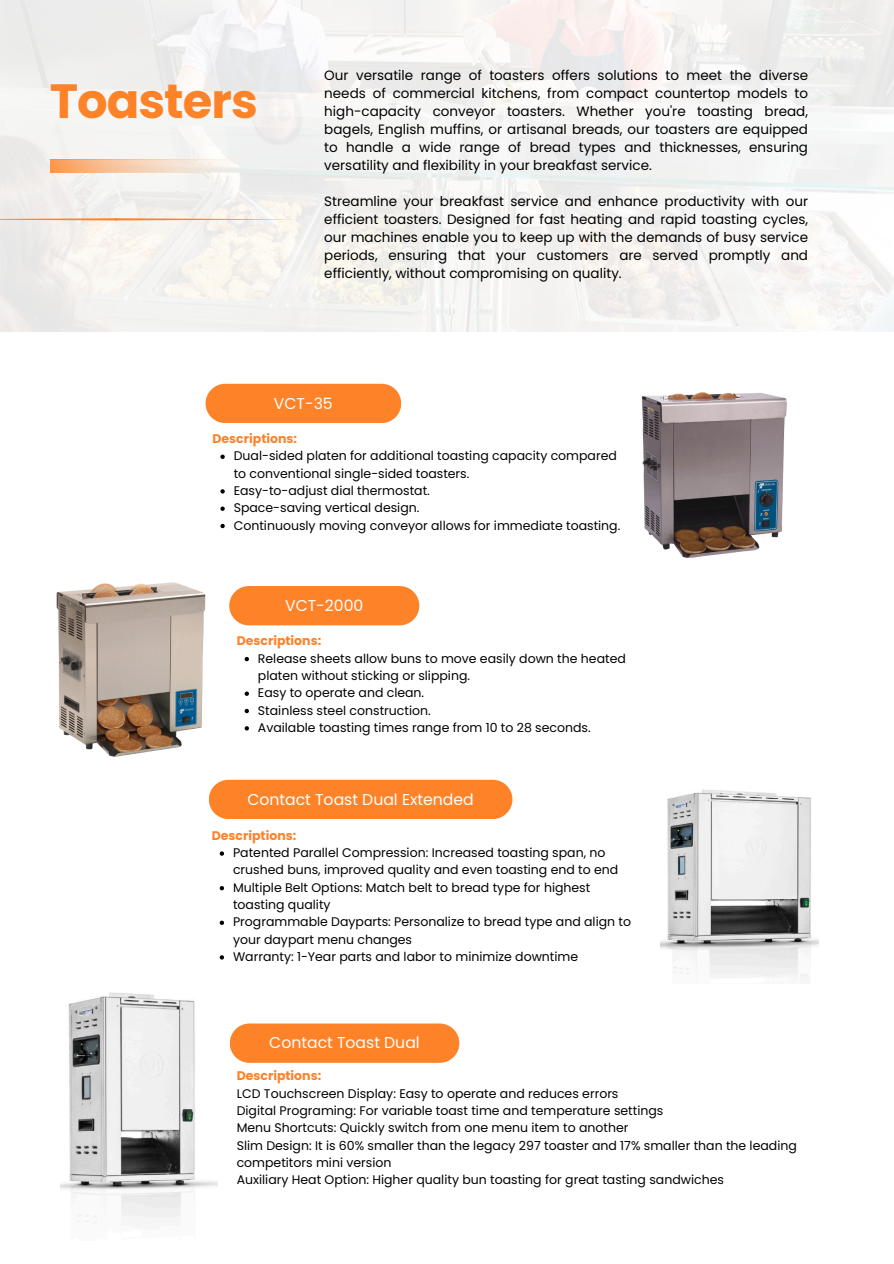
<style>
.page{position:relative;width:894px;height:1264px;background:#fff}
.page>*{position:absolute;margin:0;border:0;box-sizing:border-box;transform-origin:0 0}
.t1{font:700 48px "Poppins";letter-spacing:-.02em;color:#fd8228}
.t2{font:15.6px "Poppins";color:#fff}
.t3{font:13.5px/18px "Poppins";color:#000;text-align:justify}
.t4{font:12.45px/17.2px "Poppins";color:#000}
.t5{font:700 12.45px "Poppins";color:#fd8228}
</style>
<div class="page">
<div style="left:205px;top:384px;width:196px;height:39px;background:#fd8228;border-radius:20px"></div>
<img style="left:641px;top:392px;width:146px;height:166px">
<div style="left:229px;top:586px;width:190px;height:39px;background:#fd8228;border-radius:20px"></div>
<div style="left:209px;top:779px;width:303px;height:40px;background:#fd8228;border-radius:20px"></div>
<div style="left:230px;top:1023px;width:229px;height:39px;background:#fd8228;border-radius:20px"></div>
<img style="left:56px;top:582px;width:150px;height:175px">
<img style="left:60px;top:992px;width:158px;height:227px">
<img style="left:660px;top:790px;width:157px;height:189px">
<svg style="left:220px;top:454px;width:5px;height:5px"></svg>
<svg style="left:220px;top:489px;width:5px;height:4px"></svg>
<svg style="left:220px;top:506px;width:5px;height:5px"></svg>
<svg style="left:220px;top:524px;width:5px;height:4px"></svg>
<svg style="left:244px;top:657px;width:5px;height:4px"></svg>
<svg style="left:244px;top:691px;width:5px;height:5px"></svg>
<svg style="left:244px;top:709px;width:5px;height:4px"></svg>
<svg style="left:244px;top:726px;width:5px;height:4px"></svg>
<svg style="left:220px;top:851px;width:4px;height:4px"></svg>
<svg style="left:220px;top:886px;width:4px;height:4px"></svg>
<svg style="left:220px;top:920px;width:4px;height:5px"></svg>
<svg style="left:220px;top:955px;width:4px;height:4px"></svg>
<img style="left:0;top:0;width:893px;height:331px">
<svg style="left:51px;top:159px;width:185px;height:14px"></svg>
<svg style="left:0;top:218px;width:298px;height:2px"></svg>
<p class="t1" style="left:50px;top:68px;width:209px">Toasters</p>
<p class="t3" style="left:324px;top:66px;width:485px">Our versatile range of toasters offers solutions to meet the diverse needs of commercial kitchens, from compact countertop models to high-capacity conveyor toasters. Whether you're toasting bread, bagels, English muffins, or artisanal breads, our toasters are equipped to handle a wide range of bread types and thicknesses, ensuring versatility and flexibility in your breakfast service.</p>
<p class="t3" style="left:324px;top:192px;width:485px">Streamline your breakfast service and enhance productivity with our efficient toasters. Designed for fast heating and rapid toasting cycles, our machines enable you to keep up with the demands of busy service periods, ensuring that your customers are served promptly and efficiently, without compromising on quality.</p>
<p class="t2" style="left:274px;top:392px;width:60px">VCT-35</p>
<p class="t5" style="left:212px;top:430px;width:86px">Descriptions:</p>
<p class="t4" style="left:234px;top:447px;width:384px">Dual-sided platen for additional toasting capacity compared to conventional single-sided toasters.</p>
<p class="t4" style="left:234px;top:482px;width:197px">Easy-to-adjust dial thermostat.</p>
<p class="t4" style="left:234px;top:499px;width:187px">Space-saving vertical design.</p>
<p class="t4" style="left:234px;top:516px;width:388px">Continuously moving conveyor allows for immediate toasting.</p>
<h1 class="t2" style="left:285px;top:594px;width:80px">VCT-2000</h1>
<h2 class="t5" style="left:237px;top:632px;width:86px">Descriptions:</h2>
<h4 class="t4" style="left:258px;top:649px;width:369px">Release sheets allow buns to move easily down the heated platen without sticking or slipping.</h4>
<p class="t4" style="left:258px;top:684px;width:168px">Easy to operate and clean.</p>
<p class="t4" style="left:258px;top:701px;width:174px">Stainless steel construction.</p>
<p class="t4" style="left:258px;top:719px;width:334px">Available toasting times range from 10 to 28 seconds.</p>
<p class="t2" style="left:247px;top:788px;width:228px">Contact Toast Dual Extended</p>
<p class="t5" style="left:212px;top:826px;width:86px">Descriptions:</p>
<h3 class="t4" style="left:233px;top:844px;width:387px">Patented Parallel Compression: Increased toasting span, no crushed buns, improved quality and even toasting end to end</h3>
<h4 class="t4" style="left:233px;top:878px;width:359px">Multiple Belt Options: Match belt to bread type for highest toasting quality</h4>
<p class="t4" style="left:233px;top:913px;width:399px">Programmable Dayparts: Personalize to bread type and align to your daypart menu changes</p>
<p class="t4" style="left:233px;top:948px;width:346px">Warranty: 1-Year parts and labor to minimize downtime</p>
<p class="t2" style="left:269px;top:1031px;width:152px">Contact Toast Dual</p>
<p class="t5" style="left:237px;top:1067px;width:86px">Descriptions:</p>
<p class="t4" style="left:237px;top:1084px;width:383px">LCD Touchscreen Display: Easy to operate and reduces errors</p>
<p class="t4" style="left:237px;top:1101px;width:428px">Digital Programing: For variable toast time and temperature settings</p>
<p class="t4" style="left:237px;top:1119px;width:393px">Menu Shortcuts: Quickly switch from one menu item to another</p>
<h3 class="t4" style="left:237px;top:1136px;width:561px">Slim Design: It is 60% smaller than the legacy 297 toaster and 17% smaller than the leading competitors mini version</h3>
<p class="t4" style="left:237px;top:1171px;width:488px">Auxiliary Heat Option: Higher quality bun toasting for great tasting sandwiches</p>
</div>
